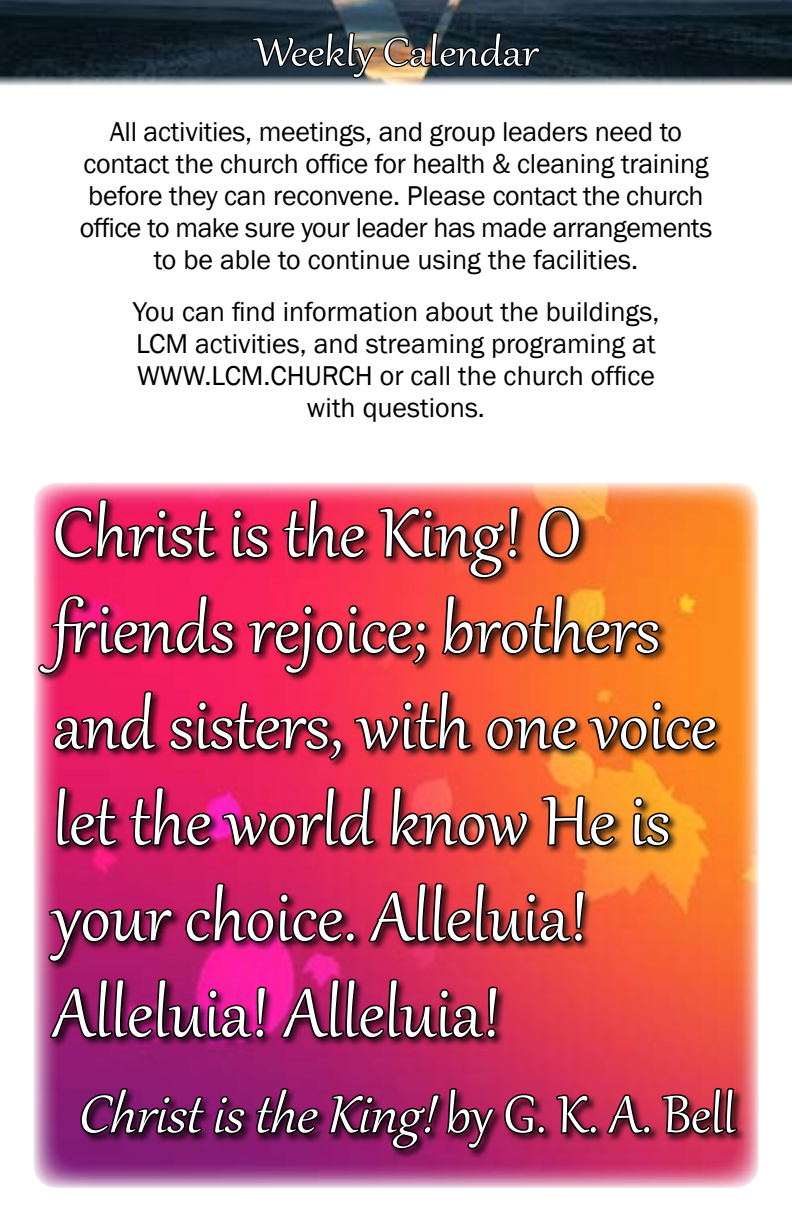
<style>
.page{position:relative;width:792px;height:1224px;background:#fff}
.page>*{position:absolute;margin:0;border:0;box-sizing:border-box;transform-origin:0 0}
.t1{font:84px/96px "Gabriola";color:#fff}
.t2{font:italic 64px "Gabriola";color:#fff}
.t3{font:48px "Gabriola";color:#fff;scale:1.13 1}
.t4{font:28px/32px "Franklin Gothic";letter-spacing:-.01em;color:#000}
.s1{font-style:normal}
</style>
<div class="page">
<img style="left:0;top:0;width:792px;height:85px">
<img style="left:250px;top:0;width:292px;height:86px">
<img style="left:33px;top:482px;width:726px;height:706px">
<div style="left:38px;top:498px;width:710px;height:660px;background:#000;opacity:.75"></div>
<img style="left:36px;top:482px;width:683px;height:559px">
<svg style="left:78px;top:1070px;width:243px;height:72px;background:#62124e"></svg>
<svg style="left:327px;top:1072px;width:221px;height:79px;background:#7c1748"></svg>
<svg style="left:555px;top:1063px;width:98px;height:74px;background:#a52743"></svg>
<svg style="left:660px;top:1087px;width:79px;height:50px;background:#661a27"></svg>
<h3 class="t3" style="left:255px;top:21px;width:252px">Weekly Calendar</h3>
<p class="t4" style="left:80px;top:116px;width:634px;text-align:center">All activities, meetings, and group leaders need to contact the church office for health &amp; cleaning training before they can reconvene. Please contact the church office to make sure your leader has made arrangements to be able to continue using the facilities.</p>
<p class="t4" style="left:133px;top:296px;width:528px">You can find information about the buildings,<br>LCM activities, and streaming programing at www</p>
<p class="t4" style="left:307px;top:360px;width:349px;text-indent:73px">or call the church office with questions.</p>
<p class="t4" style="left:205px;top:360px;width:24px">.lcm</p>
<p class="t4" style="left:264px;top:360px;width:25px">.church</p>
<h1 class="t1" style="left:53px;top:479px;width:665px">Christ is the King! O friends rejoice; brothers and sisters, with one voice let the world know He is your choice. Alleluia!<br>Alleluia! Alleluia!</h1>
<h2 class="t2" style="left:77px;top:1072px;width:660px">ChrististheKing!<span class="s1">b y G . K . A . B e l l</span></h2>
</div>
